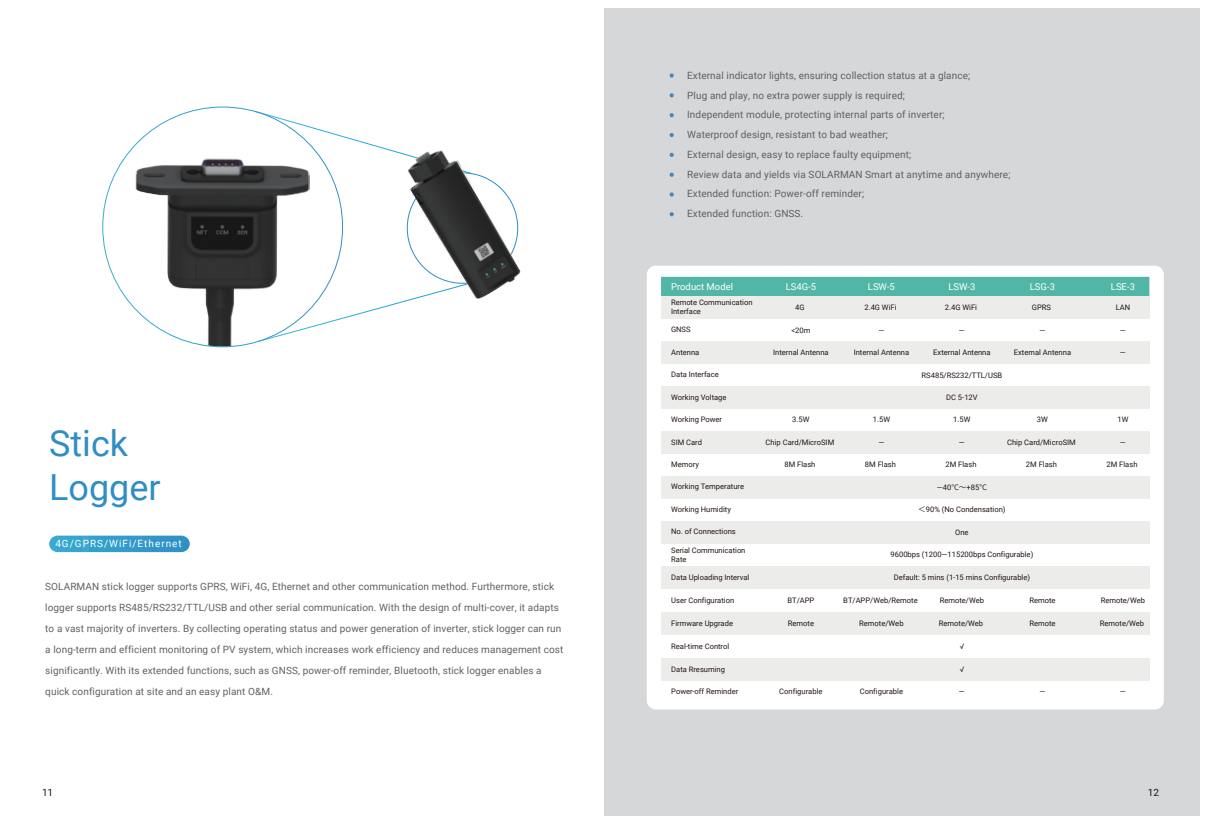
<style>
.page{position:relative;width:1208px;height:825px;background:#fff}
.page>*{position:absolute;margin:0;border:0;box-sizing:border-box;transform-origin:0 0}
.t1{font:36px/43.2px "Roboto";color:#308ec3}
.t2{font:10px/19.8px "Roboto";letter-spacing:.01em;color:#5e6163}
.t3{font:10px "Roboto";letter-spacing:.1em;color:#fff}
.t4{font:10px "Roboto";color:#211613}
.t5{font:9.4px "Roboto";color:#fff}
.t6{font:7.6px/9.1px "Roboto";color:#211613}
.s1{font-family:"Source Han Sans SC"}
</style>
<div class="page">
<svg style="left:253px;top:110px;width:144px;height:65px"></svg>
<svg style="left:310px;top:280px;width:87px;height:48px"></svg>
<div style="left:49px;top:536px;width:141px;height:16px;background:linear-gradient(to right,#38acd1,#2f8fc4);border-radius:8px"></div>
<img style="left:397px;top:150px;width:124px;height:154px">
<img style="left:135px;top:159px;width:175px;height:188px">
<div style="left:604px;top:9px;width:595px;height:807px;background:#d5d7d8"></div>
<div style="left:647px;top:266px;width:516px;height:443px;background:#fff;border-radius:9px"></div>
<svg style="left:669px;top:93px;width:5px;height:4px"></svg>
<svg style="left:669px;top:113px;width:5px;height:4px"></svg>
<svg style="left:669px;top:73px;width:5px;height:5px"></svg>
<svg style="left:669px;top:133px;width:5px;height:4px"></svg>
<svg style="left:669px;top:153px;width:5px;height:4px"></svg>
<svg style="left:669px;top:173px;width:5px;height:4px"></svg>
<svg style="left:669px;top:192px;width:5px;height:5px"></svg>
<svg style="left:669px;top:212px;width:5px;height:4px"></svg>
<div style="left:661px;top:277px;width:488px;height:19px;background:#51b6a5"></div>
<div style="left:757px;top:297px;width:392px;height:22px;background:#ececeb"></div>
<div style="left:661px;top:297px;width:96px;height:22px;background:#ececeb"></div>
<div style="left:758px;top:342px;width:391px;height:22px;background:#ececeb"></div>
<div style="left:661px;top:342px;width:96px;height:22px;background:#ececeb"></div>
<div style="left:758px;top:612px;width:391px;height:22px;background:#ececeb"></div>
<div style="left:661px;top:612px;width:96px;height:22px;background:#ececeb"></div>
<div style="left:758px;top:431px;width:391px;height:22px;background:#ececeb"></div>
<div style="left:661px;top:431px;width:96px;height:22px;background:#ececeb"></div>
<div style="left:758px;top:476px;width:391px;height:22px;background:#ececeb"></div>
<div style="left:661px;top:476px;width:96px;height:22px;background:#ececeb"></div>
<div style="left:758px;top:521px;width:391px;height:22px;background:#ececeb"></div>
<div style="left:661px;top:521px;width:96px;height:22px;background:#ececeb"></div>
<div style="left:758px;top:658px;width:391px;height:22px;background:#ececeb"></div>
<div style="left:661px;top:658px;width:96px;height:23px;background:#ececeb"></div>
<div style="left:758px;top:566px;width:391px;height:22px;background:#ececeb"></div>
<div style="left:661px;top:566px;width:96px;height:22px;background:#ececeb"></div>
<div style="left:758px;top:386px;width:391px;height:22px;background:#ececeb"></div>
<div style="left:661px;top:386px;width:96px;height:23px;background:#ececeb"></div>
<p class="t2" style="left:687px;top:65px;width:325px">External indicator lights, ensuring collection status at a glance;<br>Plug and play, no extra power supply is required;<br>Independent module, protecting internal parts of inverter;<br>Waterproof design, resistant to bad weather;<br>External design, easy to replace faulty equipment;<br>Review data and yields via SOLARMAN Smart at anytime and anywhere; Extended function: Power-off reminder;<br>Extended function: GNSS.</p>
<p class="t5" style="left:671px;top:280px;width:63px">Product Model</p>
<p class="t5" style="left:785px;top:280px;width:32px">LS4G-5</p>
<p class="t5" style="left:868px;top:280px;width:29px">LSW-5</p>
<p class="t5" style="left:948px;top:280px;width:29px">LSW-3</p>
<p class="t5" style="left:1030px;top:280px;width:27px">LSG-3</p>
<p class="t5" style="left:1111px;top:280px;width:26px">LSE-3</p>
<p class="t6" style="left:671px;top:298px;width:83px">Remote Communication<br>Interface</p>
<p class="t6" style="left:795px;top:303px;width:11px">4G</p>
<p class="t6" style="left:864px;top:303px;width:34px">2.4G WiFi</p>
<p class="t6" style="left:945px;top:303px;width:34px">2.4G WiFi</p>
<p class="t6" style="left:1032px;top:303px;width:21px">GPRS</p>
<p class="t6" style="left:1115px;top:303px;width:16px">LAN</p>
<p class="t6" style="left:671px;top:347px;width:30px">Antenna</p>
<p class="t6" style="left:773px;top:348px;width:57px">Internal Antenna</p>
<p class="t6" style="left:853px;top:348px;width:57px">Internal Antenna</p>
<p class="t6" style="left:933px;top:348px;width:59px">External Antenna</p>
<p class="t6" style="left:1013px;top:348px;width:59px">External Antenna</p>
<p class="t6" style="left:1120px;top:348px;width:7px">—</p>
<p class="t6" style="left:671px;top:325px;width:21px">GNSS</p>
<p class="t6" style="left:791px;top:325px;width:21px">&lt;20m</p>
<p class="t6" style="left:878px;top:325px;width:7px">—</p>
<p class="t6" style="left:959px;top:325px;width:7px">—</p>
<p class="t6" style="left:1039px;top:325px;width:7px">—</p>
<p class="t6" style="left:1120px;top:325px;width:7px">—</p>
<p class="t6" style="left:671px;top:370px;width:49px">Data Interface</p>
<p class="t6" style="left:921px;top:370px;width:82px">RS485/RS232/TTL/USB</p>
<p class="t6" style="left:671px;top:392px;width:57px">Working Voltage</p>
<p class="t6" style="left:946px;top:392px;width:33px">DC 5-12V</p>
<h1 class="t1" style="left:49px;top:421px;width:113px">Stick<br>Logger</h1>
<p class="t3" style="left:55px;top:536px;width:128px">4G/GPRS/WiFi/Ethernet</p>
<p class="t2" style="left:45px;top:576px;width:520px;line-height:21px">SOLARMAN stick logger supports GPRS, WiFi, 4G, Ethernet and other communication method. Furthermore, stick logger supports RS485/RS232/TTL/USB and other serial communication. With the design of multi-cover, it adapts to a vast majority of inverters. By collecting operating status and power generation of inverter, stick logger can run a long-term and efficient monitoring of PV system, which increases work efficiency and reduces management cost significantly. With its extended functions, such as GNSS, power-off reminder, Bluetooth, stick logger enables a quick configuration at site and an easy plant O&amp;M.</p>
<p class="t6" style="left:671px;top:415px;width:52px">Working Power</p>
<p class="t6" style="left:792px;top:415px;width:19px">3.5W</p>
<p class="t6" style="left:872px;top:415px;width:19px">1.5W</p>
<p class="t6" style="left:953px;top:415px;width:19px">1.5W</p>
<p class="t6" style="left:1037px;top:415px;width:12px">3W</p>
<p class="t6" style="left:1117px;top:415px;width:12px">1W</p>
<p class="t6" style="left:671px;top:437px;width:32px">SIM Card</p>
<p class="t6" style="left:765px;top:437px;width:70px">Chip Card/MicroSIM</p>
<p class="t6" style="left:878px;top:437px;width:7px">—</p>
<p class="t6" style="left:959px;top:437px;width:7px">—</p>
<p class="t6" style="left:1007px;top:437px;width:70px">Chip Card/MicroSIM</p>
<p class="t6" style="left:1120px;top:437px;width:7px">—</p>
<p class="t6" style="left:671px;top:482px;width:74px">Working Temperature</p>
<p class="t6" style="left:937px;top:482px;width:52px">—40<span class="s1">℃～</span>+85<span class="s1">℃</span></p>
<p class="t6" style="left:671px;top:527px;width:66px">No. of Connections</p>
<p class="t6" style="left:955px;top:527px;width:15px">One</p>
<p class="t6" style="left:671px;top:459px;width:29px">Memory</p>
<p class="t6" style="left:784px;top:460px;width:33px">8M Flash</p>
<p class="t6" style="left:865px;top:460px;width:33px">8M Flash</p>
<p class="t6" style="left:945px;top:460px;width:33px">2M Flash</p>
<p class="t6" style="left:1026px;top:460px;width:33px">2M Flash</p>
<p class="t6" style="left:1106px;top:460px;width:33px">2M Flash</p>
<p class="t6" style="left:671px;top:504px;width:61px">Working Humidity</p>
<p class="t6" style="left:918px;top:505px;width:89px"><span class="s1">＜</span>90% (No Condensation)</p>
<p class="t6" style="left:671px;top:545px;width:76px">Serial Communication<br>Rate</p>
<p class="t6" style="left:890px;top:550px;width:144px">9600bps (1200—115200bps Configurable)</p>
<p class="t6" style="left:671px;top:572px;width:80px">Data Uploading Interval</p>
<p class="t6" style="left:893px;top:572px;width:138px">Default: 5 mins (1-15 mins Configurable)</p>
<p class="t6" style="left:671px;top:595px;width:64px">User Configuration</p>
<p class="t6" style="left:787px;top:595px;width:28px">BT/APP</p>
<p class="t6" style="left:843px;top:595px;width:76px">BT/APP/Web/Remote</p>
<p class="t6" style="left:939px;top:595px;width:46px">Remote/Web</p>
<p class="t6" style="left:1029px;top:595px;width:28px">Remote</p>
<p class="t6" style="left:1100px;top:595px;width:46px">Remote/Web</p>
<p class="t6" style="left:671px;top:618px;width:63px">Firmware Upgrade</p>
<p class="t6" style="left:788px;top:618px;width:28px">Remote</p>
<p class="t6" style="left:859px;top:618px;width:46px">Remote/Web</p>
<p class="t6" style="left:939px;top:618px;width:46px">Remote/Web</p>
<p class="t6" style="left:1029px;top:618px;width:28px">Remote</p>
<p class="t6" style="left:1099px;top:618px;width:46px">Remote/Web</p>
<p class="t6" style="left:671px;top:641px;width:60px">Real-time Control</p>
<p class="t6" style="left:959px;top:641px;width:6px">√</p>
<p class="t6" style="left:671px;top:664px;width:55px">Data Rresuming</p>
<p class="t6" style="left:959px;top:664px;width:6px">√</p>
<p class="t6" style="left:671px;top:686px;width:68px">Power-off Reminder</p>
<p class="t6" style="left:779px;top:687px;width:45px">Configurable</p>
<p class="t6" style="left:860px;top:687px;width:45px">Configurable</p>
<p class="t6" style="left:959px;top:687px;width:7px">—</p>
<p class="t6" style="left:1039px;top:687px;width:7px">—</p>
<p class="t6" style="left:1120px;top:687px;width:7px">—</p>
<p class="t4" style="left:42px;top:785px;width:13px">11</p>
<p class="t4" style="left:1148px;top:785px;width:13px">12</p>
</div>
